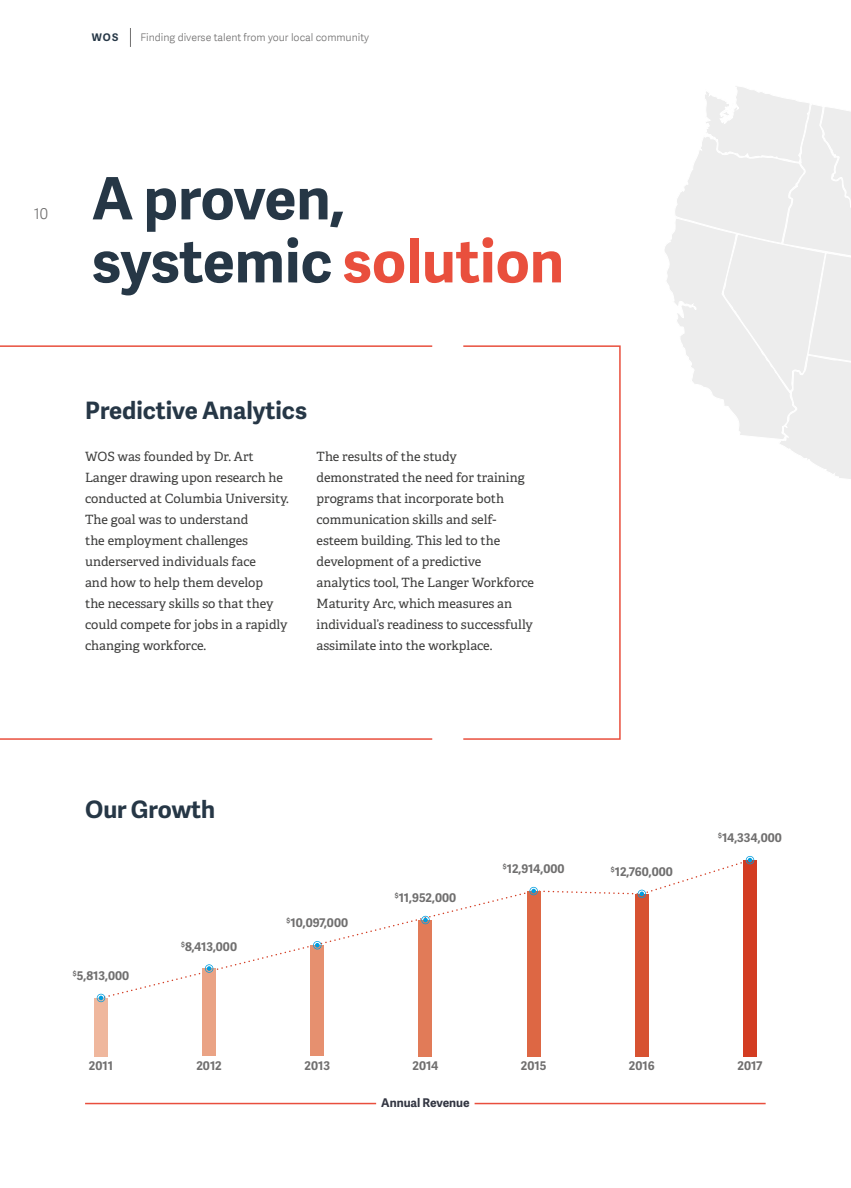
<style>
.page{position:relative;width:851px;height:1188px;background:#fff}
.page>*{position:absolute;margin:0;border:0;box-sizing:border-box;transform-origin:0 0}
.t1{font:700 58.5px/63px "Adelle Sans";color:#263746}
.t2{font:700 24px "Adelle Sans";color:#263746}
.t3{font:300 15px "Adelle Sans";color:#706f6f}
.t4{font:12.75px/21px "Adelle PE";color:#3c3c3b}
.t5{font:700 12px "Adelle Sans";color:#706f6f}
.t6{font:700 12px "Adelle Sans";color:#333642}
.t7{font:300 10.5px "Adelle Sans";color:#706f6f}
.t8{font:700 10.5px "Adelle Sans";color:#263746}
.s1{color:#e94f3d}
</style>
<div class="page">
<div style="left:462px;top:345px;width:158px;height:395px;border:2px solid #e94f3d"></div>
<svg style="left:130px;top:28px;width:1px;height:19px"></svg>
<hr style="left:0;top:345px;width:432px;height:2px;background:#e94f3d">
<hr style="left:0;top:738px;width:432px;height:2px;background:#e94f3d">
<svg style="left:101px;top:892px;width:425px;height:107px"></svg>
<div style="left:743px;top:860px;width:13px;height:196px;background:#d33c22"></div>
<div style="left:527px;top:891px;width:13px;height:165px;background:#dd6744"></div>
<div style="left:419px;top:920px;width:13px;height:136px;background:#e17b58"></div>
<div style="left:311px;top:945px;width:13px;height:111px;background:#e6906f"></div>
<div style="left:203px;top:969px;width:13px;height:87px;background:#eaa385"></div>
<div style="left:94px;top:998px;width:13px;height:58px;background:#efb79d"></div>
<hr style="left:85px;top:1103px;width:291px;height:1px;background:#e94f3d">
<hr style="left:474px;top:1103px;width:291px;height:1px;background:#e94f3d">
<div style="left:635px;top:894px;width:13px;height:162px;background:#d75231"></div>
<svg style="left:529px;top:856px;width:225px;height:42px"></svg>
<svg style="left:421px;top:916px;width:8px;height:8px"></svg>
<svg style="left:313px;top:941px;width:8px;height:8px"></svg>
<svg style="left:205px;top:964px;width:8px;height:9px"></svg>
<svg style="left:97px;top:994px;width:8px;height:8px"></svg>
<svg style="left:665px;top:86px;width:185px;height:393px"></svg>
<p class="t8" style="left:92px;top:30px;width:28px">WOS</p>
<p class="t7" style="left:140px;top:31px;width:230px">Finding diverse talent from your local community</p>
<p class="t3" style="left:34px;top:206px;width:16px">10</p>
<h1 class="t1" style="left:92px;top:165px;width:473px">A proven, systemic <span class="s1">solution</span></h1>
<h2 class="t2" style="left:85px;top:393px;width:223px">Predictive Analytics</h2>
<p class="t4" style="left:85px;top:445px;width:205px">WOS was founded by Dr. Art<br>Langer drawing upon research he conducted at Columbia University.<br>The goal was to understand<br>the employment challenges underserved individuals face<br>and how to help them develop<br>the necessary skills so that they could compete for jobs in a rapidly changing workforce.</p>
<p class="t4" style="left:316px;top:445px;width:219px">The results of the study demonstrated the need for training programs that incorporate both communication skills and self&shy;esteem building. This led to the development of a predictive analytics tool, The Langer Workforce<br>Maturity Arc, which measures an individual’s readiness to successfully assimilate into the workplace.</p>
<h2 class="t2" style="left:85px;top:792px;width:131px">Our Growth</h2>
<p class="t5" style="left:73px;top:967px;width:58px"><sup>$</sup>5,813,000</p>
<p class="t5" style="left:181px;top:938px;width:57px"><sup>$</sup>8,413,000</p>
<p class="t5" style="left:286px;top:914px;width:63px"><sup>$</sup>10,097,000</p>
<p class="t5" style="left:395px;top:889px;width:63px"><sup>$</sup>11,952,000</p>
<p class="t5" style="left:503px;top:860px;width:63px"><sup>$</sup>12,914,000</p>
<p class="t5" style="left:611px;top:863px;width:63px"><sup>$</sup>12,760,000</p>
<p class="t5" style="left:718px;top:829px;width:65px"><sup>$</sup>14,334,000</p>
<p class="t5" style="left:89px;top:1057px;width:26px">2011</p>
<p class="t5" style="left:196px;top:1057px;width:27px">2012</p>
<p class="t5" style="left:304px;top:1057px;width:27px">2013</p>
<p class="t5" style="left:412px;top:1057px;width:27px">2014</p>
<p class="t5" style="left:521px;top:1057px;width:27px">2015</p>
<p class="t5" style="left:629px;top:1057px;width:27px">2016</p>
<p class="t5" style="left:737px;top:1057px;width:26px">2017</p>
<p class="t6" style="left:381px;top:1094px;width:90px">Annual Revenue</p>
</div>
